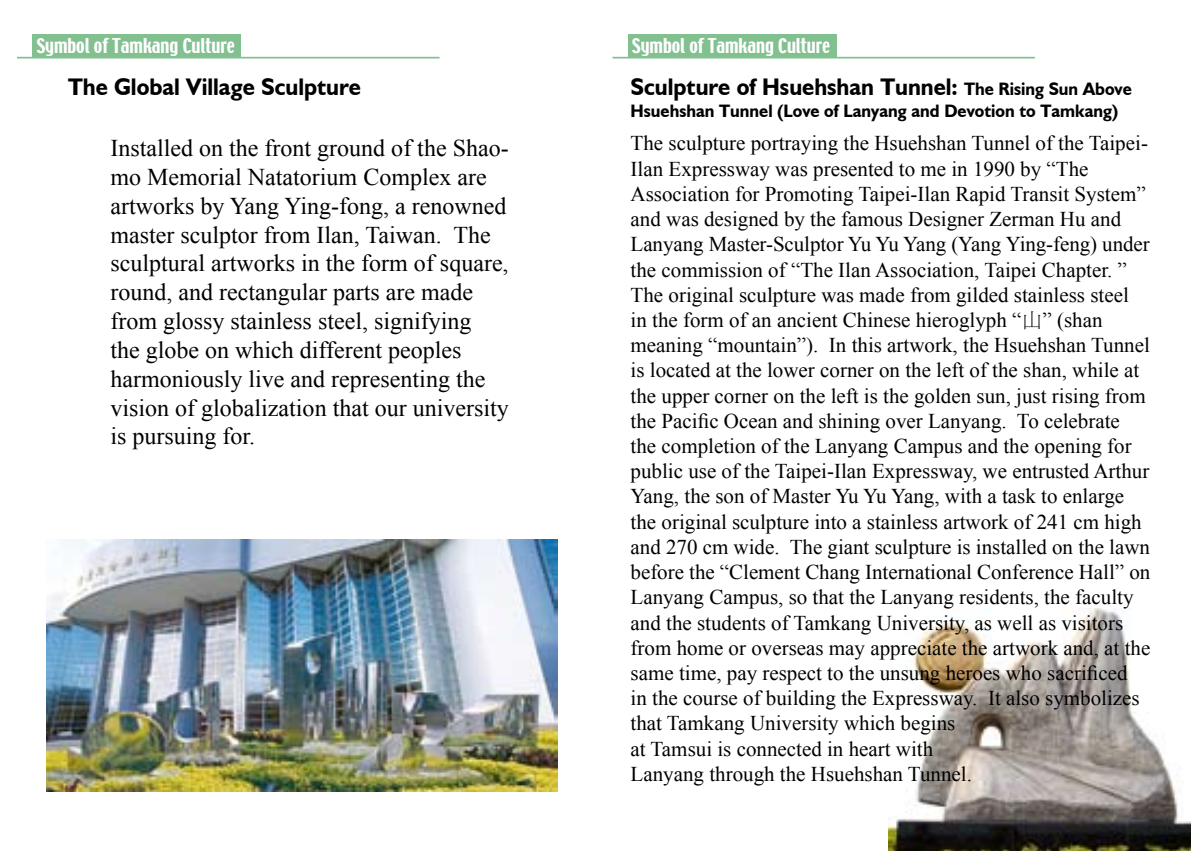
<style>
.page{position:relative;width:1191px;height:851px;background:#fff}
.page>*{position:absolute;margin:0;border:0;box-sizing:border-box;transform-origin:0 0}
.t1{font:24px/28.8px "Times New Roman";color:#000}
.t2{font:700 24px "Humanist 521 BT";color:#000;scale:.95 1}
.t3{font:21px/25.2px "Times New Roman";color:#000}
.t4{font:700 18px "Humanist 521 BT";color:#000;scale:.95 1}
.t5{font:18px "Techno";color:#fff}
.s1{font-size:18px}
.s2{font-family:"Li Sung";font-weight:300}
</style>
<div class="page">
<img style="left:47px;top:539px;width:510px;height:252px">
<img style="left:889px;top:608px;width:302px;height:242px">
<div style="left:33px;top:34px;width:208px;height:24px;background:#82c090"></div>
<hr style="left:17px;top:57px;width:422px;height:1px;background:#82c090">
<div style="left:628px;top:34px;width:208px;height:24px;background:#82c090"></div>
<hr style="left:612px;top:57px;width:423px;height:1px;background:#82c090">
<p class="t5" style="left:37px;top:33px;width:199px">Symbol of Tamkang Culture</p>
<p class="t5" style="left:632px;top:33px;width:199px">Symbol of Tamkang Culture</p>
<p class="t2" style="left:68px;top:72px;width:310px">The Global Village Sculpture</p>
<p class="t2" style="left:630px;top:72px;width:529px">Sculpture of Hsuehshan Tunnel: <span class="s1">The Rising Sun Above</span></p>
<p class="t4" style="left:630px;top:100px;width:515px">Hsuehshan Tunnel (Love of Lanyang and Devotion to Tamkang)</p>
<p class="t1" style="left:111px;top:133px;width:399px">Installed on the front ground of the Shao&shy;mo Memorial Natatorium Complex are artworks by Yang Ying-fong, a renowned master sculptor from Ilan, Taiwan. The sculptural artworks in the form of square, round, and rectangular parts are made from glossy stainless steel, signifying<br>the globe on which different peoples harmoniously live and representing the vision of globalization that our university is pursuing for.</p>
<p class="t3" style="left:630px;top:130px;width:521px">The sculpture portraying the Hsuehshan Tunnel of the Taipei-Ilan Expressway was presented to me in 1990 by “The Association for Promoting Taipei-Ilan Rapid Transit System” and was designed by the famous Designer Zerman Hu and Lanyang Master-Sculptor Yu Yu Yang (Yang Ying-feng) under the commission of “The Ilan Association, Taipei Chapter. ” The original sculpture was made from gilded stainless steel in the form of an ancient Chinese hieroglyph “<span class="s2">山</span>” (shan meaning “mountain”). In this artwork, the Hsuehshan Tunnel is located at the lower corner on the left of the shan, while at the upper corner on the left is the golden sun, just rising from the Pacific Ocean and shining over Lanyang. To celebrate the completion of the Lanyang Campus and the opening for public use of the Taipei-Ilan Expressway, we entrusted Arthur Yang, the son of Master Yu Yu Yang, with a task to enlarge the original sculpture into a stainless artwork of 241 cm high and 270 cm wide. The giant sculpture is installed on the lawn before the “Clement Chang International Conference Hall” on Lanyang Campus, so that the Lanyang residents, the faculty and the students of Tamkang University, as well as visitors from home or overseas may appreciate the artwork and, at the same time, pay respect to the unsung heroes who sacrificed<br>in the course of building the Expressway. It also symbolizes that Tamkang University which begins<br>at Tamsui is connected in heart with<br>Lanyang through the Hsuehshan Tunnel.</p>
</div>
